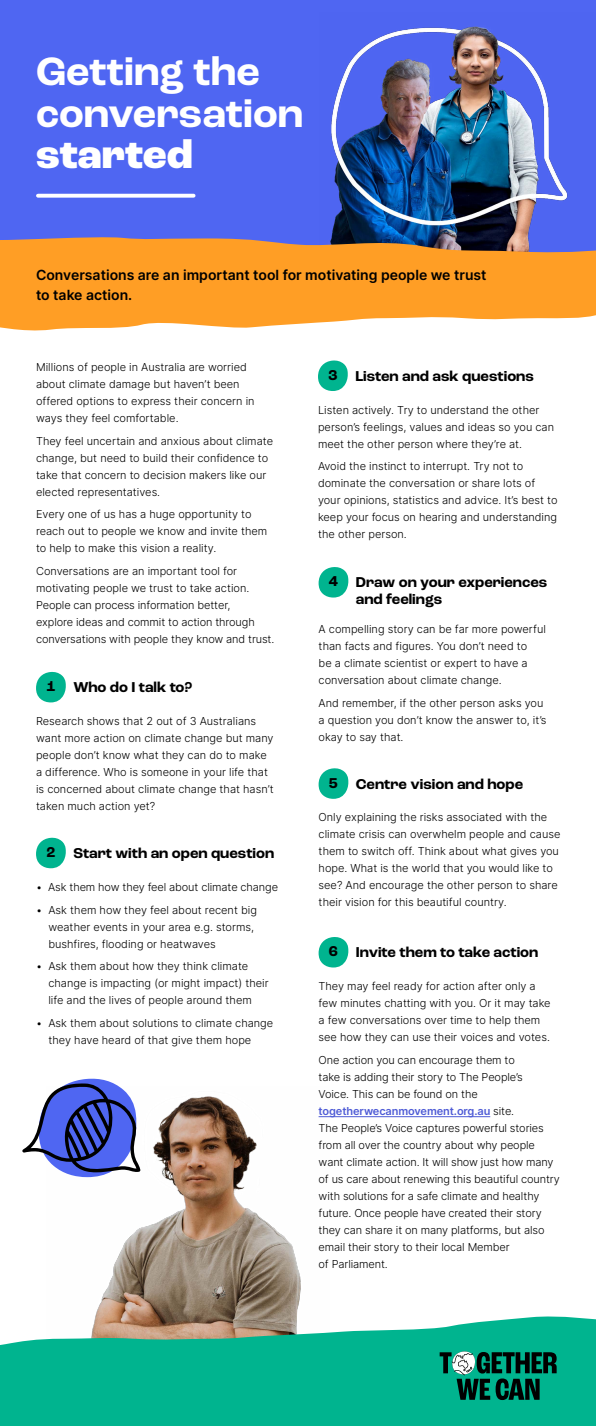
<style>
.page{position:relative;width:596px;height:1426px;background:#fff}
.page>*{position:absolute;margin:0;border:0;box-sizing:border-box;transform-origin:0 0}
.t1{font:700 41.5px/41.5px "Roc Grotesk";color:#fff}
.t2{font:800 41.5px "Roc Grotesk";color:#fff}
.t3{font:700 15px/17px "Roc Grotesk";color:#000}
.t4{font:600 14px/20px "Inter";color:#000}
.t5{font:300 11px/17px "Inter";color:#000}
.s1{font-weight:600;color:#4f5cd6}
</style>
<div class="page">
<img style="left:83px;top:1096px;width:246px;height:218px">
<div style="left:0;top:0;width:595px;height:234px;background:#4f66f2"></div>
<svg style="left:38px;top:194px;width:155px;height:4px"></svg>
<svg style="left:318px;top:567px;width:30px;height:30px"></svg>
<svg style="left:318px;top:768px;width:30px;height:31px"></svg>
<svg style="left:318px;top:937px;width:30px;height:30px"></svg>
<svg style="left:318px;top:360px;width:30px;height:31px"></svg>
<svg style="left:36px;top:672px;width:30px;height:30px"></svg>
<svg style="left:36px;top:837px;width:30px;height:31px"></svg>
<hr style="left:318px;top:1116px;width:172px;height:1px;background:#4f5cd6">
<img style="left:319px;top:12px;width:276px;height:222px">
<svg style="left:0;top:234px;width:595px;height:97px;background:#ec9e44"></svg>
<svg style="left:22px;top:1078px;width:118px;height:99px"></svg>
<svg style="left:0;top:1314px;width:595px;height:112px;background:#26b797"></svg>
<svg style="left:439px;top:1351px;width:117px;height:49px;background:#0f6e5a"></svg>
<h1 class="t1" style="left:36px;top:51px;width:268px">Getting the conversation</h1>
<h1 class="t2" style="left:36px;top:129px;width:158px">started</h1>
<p class="t4" style="left:36px;top:264px;width:451px">Conversations are an important tool for motivating people we trust to take action.</p>
<p class="t5" style="left:36px;top:358px;width:220px">Millions of people in Australia are worried about climate damage but haven’t been offered options to express their concern in ways they feel comfortable.</p>
<p class="t5" style="left:36px;top:432px;width:238px">They feel uncertain and anxious about climate change, but need to build their confidence to take that concern to decision makers like our elected representatives.</p>
<p class="t5" style="left:36px;top:506px;width:233px">Every one of us has a huge opportunity to reach out to people we know and invite them to help to make this vision a reality.</p>
<p class="t5" style="left:36px;top:562px;width:240px">Conversations are an important tool for motivating people we trust to take action.<br>People can process information better,<br>explore ideas and commit to action through conversations with people they know and trust.</p>
<h2 class="t3" style="left:46px;top:679px;width:147px">1 Who do I talk to?</h2>
<p class="t5" style="left:36px;top:712px;width:239px">Research shows that 2 out of 3 Australians want more action on climate change but many people don’t know what they can do to make a difference. Who is someone in your life that is concerned about climate change that hasn’t taken much action yet?</p>
<h2 class="t3" style="left:46px;top:845px;width:229px">2 Start with an open question</h2>
<p class="t5" style="left:36px;top:878px;width:243px">• Ask them how they feel about climate change</p>
<p class="t5" style="left:48px;top:901px;width:210px;text-indent:-12px">• Ask them how they feel about recent big weather events in your area e.g. storms, bushfires, flooding or heatwaves</p>
<p class="t5" style="left:48px;top:957px;width:222px;text-indent:-12px">• Ask them about how they think climate change is impacting (or might impact) their life and the lives of people around them</p>
<p class="t5" style="left:48px;top:1014px;width:226px;text-indent:-12px">• Ask them about solutions to climate change they have heard of that give them hope</p>
<h2 class="t3" style="left:328px;top:367px;width:11px">3</h2>
<h2 class="t3" style="left:355px;top:368px;width:180px">Listen and ask questions</h2>
<p class="t5" style="left:318px;top:401px;width:237px">Listen actively. Try to understand the other person’s feelings, values and ideas so you can meet the other person where they’re at.</p>
<p class="t5" style="left:318px;top:457px;width:241px">Avoid the instinct to interrupt. Try not to dominate the conversation or share lots of your opinions, statistics and advice. It’s best to keep your focus on hearing and understanding the other person.</p>
<h2 class="t3" style="left:329px;top:573px;width:11px">4</h2>
<h2 class="t3" style="left:355px;top:574px;width:193px">Draw on your experiences and feelings</h2>
<p class="t5" style="left:318px;top:620px;width:229px">A compelling story can be far more powerful than facts and figures. You don’t need to<br>be a climate scientist or expert to have a conversation about climate change.</p>
<p class="t5" style="left:318px;top:694px;width:229px">And remember, if the other person asks you a question you don’t know the answer to, it’s okay to say that.</p>
<h2 class="t3" style="left:329px;top:774px;width:11px">5</h2>
<h2 class="t3" style="left:355px;top:775px;width:169px">Centre vision and hope</h2>
<p class="t5" style="left:318px;top:809px;width:243px">Only explaining the risks associated with the climate crisis can overwhelm people and cause them to switch off. Think about what gives you hope. What is the world that you would like to see? And encourage the other person to share their vision for this beautiful country.</p>
<h2 class="t3" style="left:329px;top:943px;width:11px">6</h2>
<h2 class="t3" style="left:355px;top:944px;width:184px">Invite them to take action</h2>
<p class="t5" style="left:318px;top:977px;width:233px">They may feel ready for action after only a few minutes chatting with you. Or it may take a few conversations over time to help them see how they can use their voices and votes.</p>
<p class="t5" style="left:318px;top:1051px;width:243px">One action you can encourage them to<br>take is adding their story to The People’s<br>Voice. This can be found on the <span class="s1">togetherwecanmovement.org.au</span> site.<br>The People’s Voice captures powerful stories from all over the country about why people want climate action. It will show just how many of us care about renewing this beautiful country with solutions for a safe climate and healthy future. Once people have created their story they can share it on many platforms, but also email their story to their local Member<br>of Parliament.</p>
</div>
